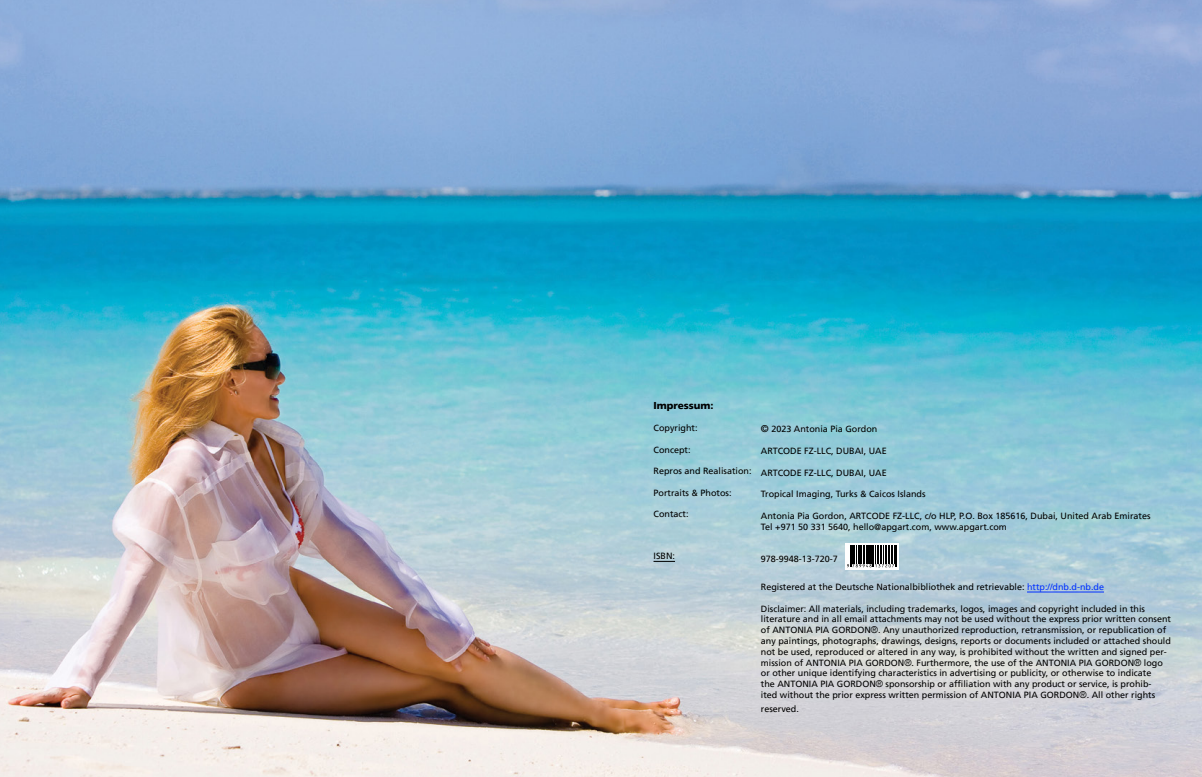
<style>
.page{position:relative;width:1202px;height:777px;background:#fff}
.page>*{position:absolute;margin:0;border:0;box-sizing:border-box;transform-origin:0 0}
.t1{font:900 10px "Frutiger LT";color:#000}
.t2{font:9px/10.8px "Frutiger LT";color:#000}
.t3{font:9px "Frutiger LT";color:#000101}
.s1{font-size:10px}
.s2{color:#0030ff}
.s3{font-family:"Futura LT";font-stretch:condensed}
</style>
<div class="page">
<img style="left:0;top:0;width:1202px;height:777px">
<svg style="left:654px;top:561px;width:21px;height:1px"></svg>
<hr style="left:1027px;top:592px;width:77px;height:1px;background:#0030ff">
<div style="left:845px;top:543px;width:54px;height:27px;background:#fff"></div>
<svg style="left:847px;top:545px;width:50px;height:22px"></svg>
<p class="t1" style="left:654px;top:400px;width:62px">Impressum:</p>
<p class="t2" style="left:654px;top:422px;width:46px">Copyright:</p>
<p class="t2" style="left:654px;top:444px;width:38px">Concept:</p>
<p class="t2" style="left:654px;top:465px;width:100px">Repros and Realisation:</p>
<p class="t2" style="left:654px;top:487px;width:80px">Portraits &amp; Photos:</p>
<p class="t2" style="left:654px;top:509px;width:37px">Contact:</p>
<p class="t3" style="left:654px;top:551px;width:23px">ISBN:</p>
<p class="t2" style="left:761px;top:424px;width:118px"><span class="s1">©</span> 2023 Antonia Pia Gordon</p>
<p class="t2" style="left:761px;top:445px;width:127px">ARTCODE FZ-LLC, DUBAI, UAE</p>
<p class="t2" style="left:761px;top:467px;width:127px">ARTCODE FZ-LLC, DUBAI, UAE</p>
<p class="t2" style="left:761px;top:488px;width:166px">Tropical Imaging, Turks &amp; Caicos Islands</p>
<p class="t2" style="left:761px;top:510px;width:391px">Antonia Pia Gordon, ARTCODE FZ-LLC, c/o HLP, P.O. Box 185616, Dubai, United Arab Emirates<br>Tel +971 50 331 5640, hello@apgart.com, www.apgart.com</p>
<p class="t2" style="left:761px;top:553px;width:79px">978-9948-13-720-7</p>
<p class="t2" style="left:761px;top:581px;width:345px">Registered at the Deutsche Nationalbibliothek and retrievable: <span class="s2">http://dnb.d-nb.de</span></p>
<p class="t2" style="left:761px;top:603px;width:412px">Disclaimer: All materials, including trademarks, logos, images and copyright included in this literature and in all email attachments may not be used without the express prior written consent of ANTONIA PIA GORDON<span class="s3">®</span>. Any unauthorized reproduction, retransmission, or republication of any paintings, photographs, drawings, designs, reports or documents included or attached should not be used, reproduced or altered in any way, is prohibited without the written and signed per&shy;mission of ANTONIA PIA GORDON<span class="s3">®</span>. Furthermore, the use of the ANTONIA PIA GORDON<span class="s3">®</span> logo or other unique identifying characteristics in advertising or publicity, or otherwise to indicate<br>the ANTONIA PIA GORDON<span class="s3">®</span> sponsorship or affiliation with any product or service, is prohib-<br>ited without the prior express written permission of ANTONIA PIA GORDON<span class="s3">®</span>. All other rights</p>
<p class="t2" style="left:761px;top:703px;width:40px">reserved.</p>
</div>
